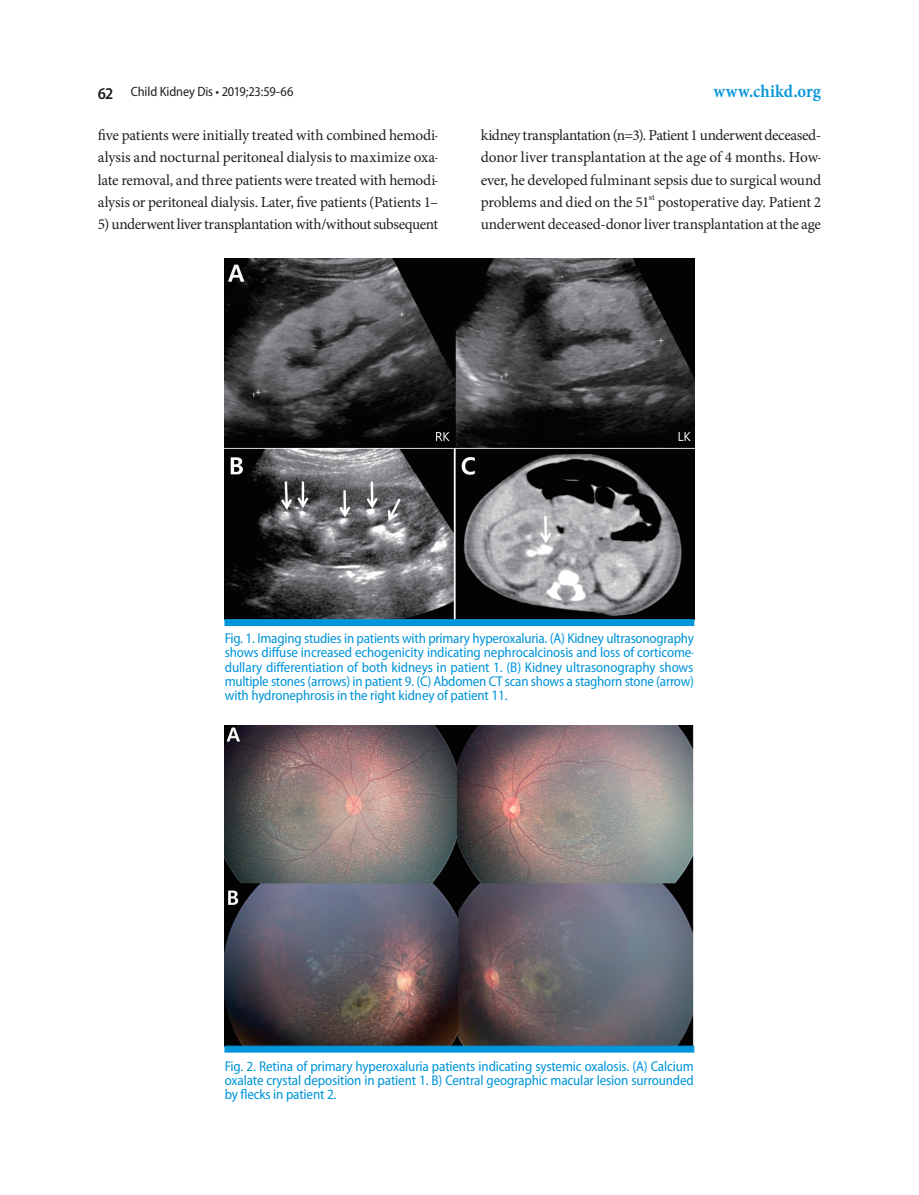
<style>
.page{position:relative;width:919px;height:1195px;background:#fff}
.page>*{position:absolute;margin:0;border:0;box-sizing:border-box;transform-origin:0 0}
.t1{font:18.15px "Minion Pro Semibold Cn Capt";letter-spacing:.005em;color:#0095d9}
.t2{font:15.3px/22.2px "Minion Pro";letter-spacing:-.02em;color:#231f20;text-align:justify}
.t3{font:semi-condensed 14.25px/14.2px "Myriad Pro";letter-spacing:-.01em;color:#0095d9;text-align:justify}
.t4{font:semi-condensed 13.5px "Myriad Pro";letter-spacing:-.01em;color:#231f20}
.t5{font:8.85px "Minion Pro";color:#231f20}
.s1{font-weight:600;font-size:16.5px}
</style>
<div class="page">
<img style="left:225px;top:258px;width:469px;height:361px">
<div style="left:225px;top:619px;width:469px;height:7px;background:#0095d9;border:1px solid #0095d9"></div>
<img style="left:225px;top:725px;width:469px;height:321px">
<div style="left:225px;top:1046px;width:469px;height:6px;background:#0095d9"></div>
<p class="t4" style="left:98px;top:84px;width:197px"><span class="s1">62</span> Child Kidney Dis • 2019;23:59-66</p>
<p class="t1" style="left:713px;top:79px;width:109px">www.chikd.org</p>
<p class="t2" style="left:98px;top:124px;width:342px">five patients were initially treated with combined hemodi&shy;alysis and nocturnal peritoneal dialysis to maximize oxa&shy;late removal, and three patients were treated with hemodi&shy;alysis or peritoneal dialysis. Later, five patients (Patients 1–</p>
<p class="t2" style="left:98px;top:213px;width:342px">5) underwent liver transplantation with/without subsequent</p>
<p class="t2" style="left:480px;top:124px;width:342px">kidney transplantation (n=3). Patient 1 underwent deceased&shy;donor liver transplantation at the age of 4 months. How&shy;ever, he developed fulminant sepsis due to surgical wound problems and died on the 51</p>
<p class="t5" style="left:648px;top:191px;width:8px">st</p>
<p class="t2" style="left:480px;top:191px;width:342px;text-align:right">postoperative day. Patient 2<br>underwent deceased-donor liver transplantation at the age</p>
<p class="t3" style="left:225px;top:631px;width:471px">Fig. 1. Imaging studies in patients with primary hyperoxaluria. (A) Kidney ultrasonography shows diffuse increased echogenicity indicating nephrocalcinosis and loss of corticome&shy;dullary differentiation of both kidneys in patient 1. (B) Kidney ultrasonography shows multiple stones (arrows) in patient 9. (C) Abdomen CT scan shows a staghorn stone (arrow) with hydronephrosis in the right kidney of patient 11.</p>
<p class="t3" style="left:225px;top:1058px;width:470px">Fig. 2. Retina of primary hyperoxaluria patients indicating systemic oxalosis. (A) Calcium oxalate crystal deposition in patient 1. B) Central geographic macular lesion surrounded by flecks in patient 2.</p>
</div>
